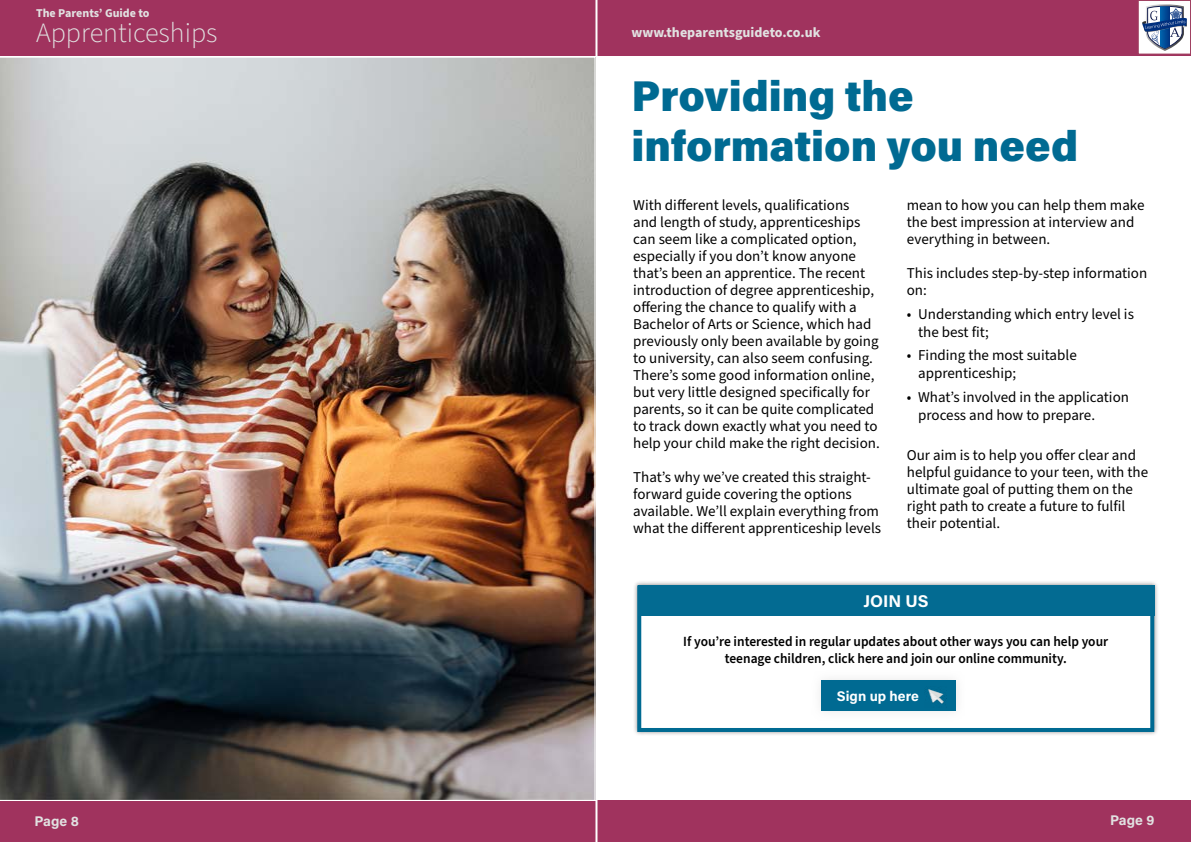
<style>
.page{position:relative;width:1191px;height:842px;background:#fff}
.page>*{position:absolute;margin:0;border:0;box-sizing:border-box;transform-origin:0 0}
.t1{font:900 43px/50px "Acumin Pro";color:#006a92}
.t2{font:300 28px "Source Sans Pro";color:#e1e1e1}
.t3{font:700 17px "Acumin Pro";color:#fff}
.t4{font:15px/17px "Source Sans Pro";color:#000}
.t5{font:600 14px/16.8px "Source Sans Pro";color:#000;text-align:center;scale:.96 1}
.t6{font:700 14px "Source Sans Pro";color:#e1e1e1}
.t7{font:700 14px "Acumin Pro";color:#e1e1e1}
.t8{font:700 14px "Acumin Pro";color:#fff}
.t9{font:700 12px "Source Sans Pro";color:#e1e1e1}
</style>
<div class="page">
<div style="left:0;top:0;width:1191px;height:55px;background:#a0335e"></div>
<div style="left:0;top:801px;width:1191px;height:41px;background:#a0335e"></div>
<hr style="left:595px;top:0;width:2px;height:842px;background:#fff">
<div style="left:1138px;top:0;width:52px;height:54px;background:#fff"></div>
<svg style="left:1142px;top:4px;width:45px;height:47px"></svg>
<div style="left:1137px;top:0;width:54px;height:55px;border:1px solid #a04162"></div>
<img style="left:0;top:57px;width:595px;height:743px">
<div style="left:633px;top:581px;width:525px;height:155px;background:#646363;opacity:.75"></div>
<div style="left:639px;top:587px;width:513px;height:143px;background:#fff"></div>
<div style="left:637px;top:585px;width:517px;height:147px;border:4px solid #006a92"></div>
<div style="left:810px;top:670px;width:156px;height:51px;background:#fbfbfb"></div>
<div style="left:821px;top:680px;width:134px;height:31px;background:#006a92"></div>
<div style="left:638px;top:585px;width:516px;height:31px;background:#036b92"></div>
<img style="left:928px;top:689px;width:16px;height:15px">
<p class="t9" style="left:36px;top:4px;width:115px">The Parents’ Guide to</p>
<h2 class="t2" style="left:36px;top:14px;width:183px">Apprenticeships</h2>
<p class="t6" style="left:631px;top:23px;width:190px">www.theparentsguideto.co.uk</p>
<h1 class="t1" style="left:631px;top:69px;width:448px">Providing the information you need</h1>
<p class="t4" style="left:633px;top:197px;width:248px">With different levels, qualifications<br>and length of study, apprenticeships can seem like a complicated option, especially if you don’t know anyone that’s been an apprentice. The recent introduction of degree apprenticeship, offering the chance to qualify with a Bachelor of Arts or Science, which had previously only been available by going to university, can also seem confusing.<br>There’s some good information online, but very little designed specifically for parents, so it can be quite complicated to track down exactly what you need to help your child make the right decision.</p>
<p class="t4" style="left:633px;top:469px;width:249px">That’s why we’ve created this straight&shy;forward guide covering the options available. We’ll explain everything from what the different apprenticeship levels</p>
<p class="t4" style="left:907px;top:197px;width:239px">mean to how you can help them make the best impression at interview and everything in between.</p>
<p class="t4" style="left:907px;top:265px;width:242px">This includes step-by-step information on:</p>
<p class="t4" style="left:918px;top:305px;width:217px;line-height:18px;text-indent:-11px">• Understanding which entry level is the best fit;</p>
<p class="t4" style="left:918px;top:347px;width:160px;line-height:18px;text-indent:-11px">• Finding the most suitable apprenticeship;</p>
<p class="t4" style="left:918px;top:388px;width:212px;line-height:18px;text-indent:-11px">• What’s involved in the application process and how to prepare.</p>
<p class="t4" style="left:907px;top:447px;width:243px">Our aim is to help you offer clear and helpful guidance to your teen, with the ultimate goal of putting them on the right path to create a future to fulfil their potential.</p>
<p class="t3" style="left:863px;top:589px;width:67px">JOIN US</p>
<p class="t5" style="left:683px;top:634px;width:444px">If you’re interested in regular updates about other ways you can help your teenage children, click here and join our online community.</p>
<p class="t8" style="left:837px;top:686px;width:83px">Sign up here</p>
<p class="t7" style="left:35px;top:811px;width:46px">Page 8</p>
<p class="t7" style="left:1110px;top:810px;width:46px">Page 9</p>
</div>
